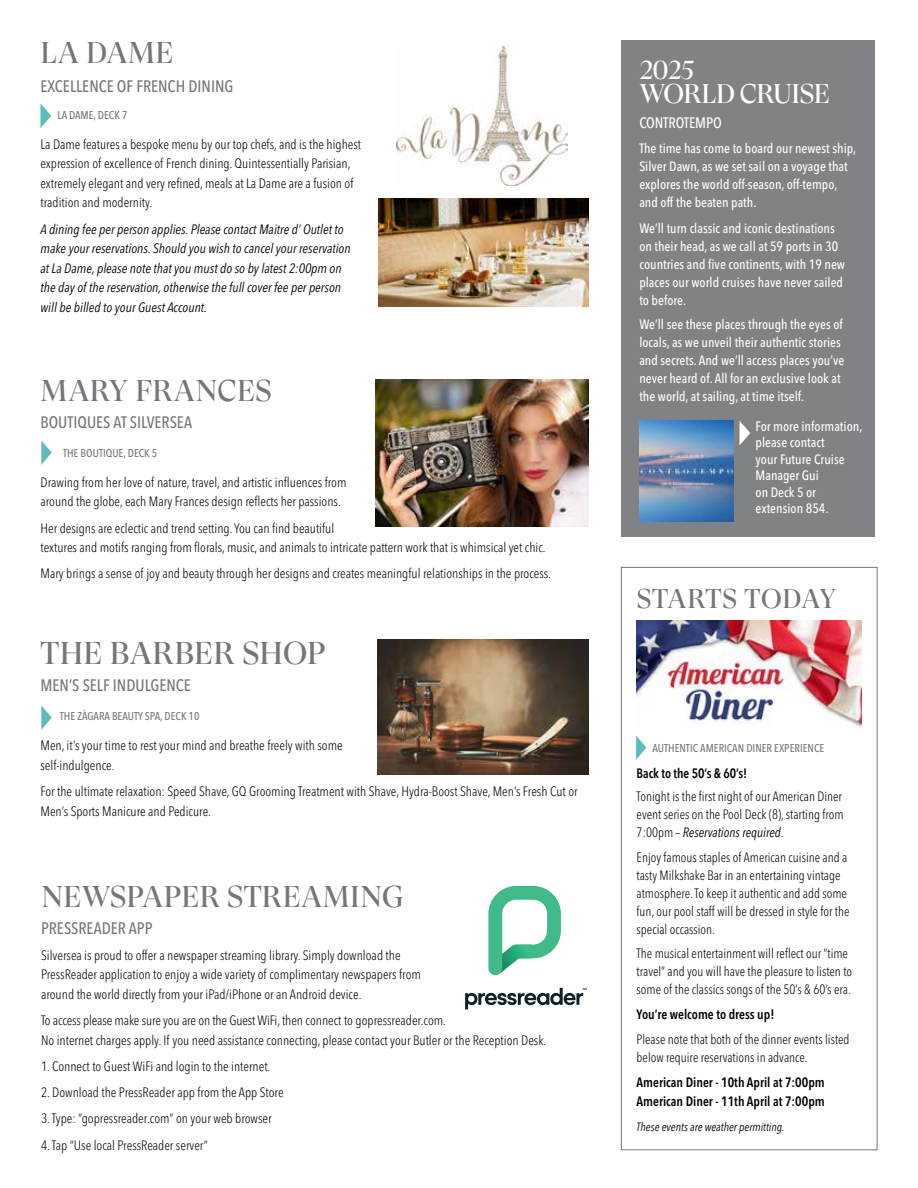
<style>
.page{position:relative;width:918px;height:1188px;background:#fff}
.page>*{position:absolute;margin:0;border:0;box-sizing:border-box;transform-origin:0 0}
.t1{font:31.5px "GT Super Display";letter-spacing:.01em;color:#73767b}
.t2{font:30px "GT Super Display";letter-spacing:.01em;color:#73767b}
.t3{font:27px/24.3px "GT Super Display";letter-spacing:-.025em;color:#fff}
.t4{font:27px "GT Super Display";letter-spacing:.015em;color:#73767b}
.t5{font:500 condensed 16.5px "Avenir Next LT Pro";color:#73767b}
.t6{font:500 condensed 15px "Avenir Next LT Pro";letter-spacing:-.01em;color:#fff}
.t7{font:300 condensed 13.5px/19.5px "Avenir Next LT Pro";color:#000}
.t8{font:500 condensed 13.5px/18px "Avenir Next LT Pro";color:#fff}
.t9{font:italic condensed 13.5px/19.5px "Avenir Next LT Pro";color:#000}
.t10{font:600 condensed 13.5px/18.8px "Avenir Next LT Pro";color:#000}
.t11{font:600 condensed 13.5px "Avenir Next LT Pro";color:#000;scale:.95 1}
.t12{font:italic condensed 12px "Avenir Next LT Pro";color:#000}
.t13{font:500 condensed 11.25px "Avenir Next LT Pro";color:#73767b}
.s1{font-weight:400;font-style:italic}
</style>
<div class="page">
<div style="left:621px;top:567px;width:257px;height:583px;border:1px solid #73767b"></div>
<img style="left:636px;top:620px;width:225px;height:108px">
<div style="left:621px;top:40px;width:254px;height:497px;background:#808285"></div>
<img style="left:639px;top:421px;width:95px;height:100px">
<svg style="left:739px;top:421px;width:11px;height:24px"></svg>
<img style="left:377px;top:640px;width:211px;height:134px">
<img style="left:376px;top:380px;width:212px;height:146px">
<img style="left:378px;top:198px;width:210px;height:108px">
<img style="left:396px;top:46px;width:171px;height:139px">
<svg style="left:40px;top:103px;width:11px;height:25px"></svg>
<svg style="left:465px;top:988px;width:122px;height:21px"></svg>
<svg style="left:488px;top:886px;width:73px;height:89px"></svg>
<img style="left:500px;top:945px;width:31px;height:29px">
<h2 class="t2" style="left:41px;top:37px;width:134px">LA DAME</h2>
<p class="t5" style="left:40px;top:76px;width:195px">EXCELLENCE OF FRENCH DINING</p>
<p class="t13" style="left:58px;top:108px;width:71px">LA DAME, DECK 7</p>
<p class="t7" style="left:40px;top:134px;width:322px">La Dame features a bespoke menu by our top chefs, and is the highest expression of excellence of French dining. Quintessentially Parisian, extremely elegant and very refined, meals at La Dame are a fusion of tradition and modernity.</p>
<p class="t9" style="left:40px;top:219px;width:312px">A dining fee per person applies. Please contact Maitre d’ Outlet to make your reservations. Should you wish to cancel your reservation at La Dame, please note that you must do so by latest 2:00pm on the day of the reservation, otherwise the full cover fee per person will be billed to your Guest Account.</p>
<h2 class="t2" style="left:41px;top:375px;width:233px">MARY FRANCES</h2>
<p class="t5" style="left:40px;top:412px;width:153px">BOUTIQUES AT SILVERSEA</p>
<p class="t13" style="left:63px;top:446px;width:96px">THE BOUTIQUE, DECK 5</p>
<p class="t7" style="left:40px;top:473px;width:308px">Drawing from her love of nature, travel, and artistic influences from around the globe, each Mary Frances design reflects her passions.</p>
<p class="t7" style="left:40px;top:518px;width:507px">Her designs are eclectic and trend setting. You can find beautiful<br>textures and motifs ranging from florals, music, and animals to intricate pattern work that is whimsical yet chic.</p>
<p class="t7" style="left:40px;top:564px;width:512px">Mary brings a sense of joy and beauty through her designs and creates meaningful relationships in the process.</p>
<h1 class="t1" style="left:41px;top:637px;width:286px">THE BARBER SHOP</h1>
<p class="t5" style="left:40px;top:676px;width:152px">MEN’S SELF INDULGENCE</p>
<p class="t13" style="left:60px;top:709px;width:141px">THE ZÀGARA BEAUTY SPA, DECK 10</p>
<p class="t7" style="left:40px;top:736px;width:304px">Men, it’s your time to rest your mind and breathe freely with some self-indulgence.</p>
<p class="t7" style="left:40px;top:782px;width:539px">For the ultimate relaxation: Speed Shave, GQ Grooming Treatment with Shave, Hydra-Boost Shave, Men’s Fresh Cut or<br>Men’s Sports Manicure and Pedicure.</p>
<h2 class="t2" style="left:41px;top:880px;width:365px">NEWSPAPER STREAMING</h2>
<p class="t5" style="left:41px;top:918px;width:113px">PRESSREADER APP</p>
<p class="t7" style="left:41px;top:945px;width:381px">Silversea is proud to offer a newspaper streaming library. Simply download the<br>PressReader application to enjoy a wide variety of complimentary newspapers from around the world directly from your iPad/iPhone or an Android device.</p>
<p class="t7" style="left:41px;top:1011px;width:507px">To access please make sure you are on the Guest WiFi, then connect to gopressreader.com.<br>No internet charges apply. If you need assistance connecting, please contact your Butler or the Reception Desk.</p>
<p class="t7" style="left:41px;top:1056px;width:231px">1. Connect to Guest WiFi and login to the internet.</p>
<p class="t7" style="left:41px;top:1083px;width:244px">2. Download the PressReader app from the App Store</p>
<p class="t7" style="left:41px;top:1109px;width:232px">3. Type: “gopressreader.com” on your web browser</p>
<p class="t7" style="left:41px;top:1135px;width:168px">4. Tap “Use local PressReader server”</p>
<h3 class="t3" style="left:639px;top:58px;width:192px">2025<br>WORLD CRUISE</h3>
<p class="t6" style="left:639px;top:114px;width:84px">CONTROTEMPO</p>
<p class="t8" style="left:639px;top:139px;width:218px">The time has come to board our newest ship, Silver Dawn, as we set sail on a voyage that explores the world off-season, off-tempo, and off the beaten path.</p>
<p class="t8" style="left:639px;top:219px;width:207px">We’ll turn classic and iconic destinations on their head, as we call at 59 ports in 30 countries and five continents, with 19 new places our world cruises have never sailed to before.</p>
<p class="t8" style="left:639px;top:316px;width:207px">We’ll see these places through the eyes of locals, as we unveil their authentic stories and secrets. And we’ll access places you’ve never heard of. All for an exclusive look at the world, at sailing, at time itself.</p>
<p class="t8" style="left:756px;top:418px;width:108px;line-height:16.5px">For more information, please contact<br>your Future Cruise<br>Manager Gui<br>on Deck 5 or extension 854.</p>
<h3 class="t4" style="left:637px;top:585px;width:201px">STARTS TODAY</h3>
<p class="t13" style="left:653px;top:741px;width:173px">AUTHENTIC AMERICAN DINER EXPERIENCE</p>
<p class="t11" style="left:637px;top:765px;width:118px">Back to the 50’s &amp; 60’s!</p>
<p class="t7" style="left:637px;top:787px;width:208px;line-height:18px;text-align:justify">Tonight is the first night of our American Diner event series on the Pool Deck (8), starting from 7:00pm – <span class="s1">Reservations required</span>.</p>
<p class="t7" style="left:637px;top:848px;width:214px;line-height:18px">Enjoy famous staples of American cuisine and a tasty Milkshake Bar in an entertaining vintage atmosphere. To keep it authentic and add some fun, our pool staff will be dressed in style for the special occassion.</p>
<p class="t7" style="left:637px;top:945px;width:217px;line-height:18px">The musical entertainment will reflect our “time travel” and you will have the pleasure to listen to some of the classics songs of the 50’s &amp; 60’s era.</p>
<p class="t10" style="left:637px;top:1005px;width:139px">You’re welcome to dress up!</p>
<p class="t7" style="left:637px;top:1030px;width:214px;line-height:18px">Please note that both of the dinner events listed below require reservations in advance.</p>
<p class="t10" style="left:637px;top:1073px;width:190px">American Diner - 10th April at 7:00pm<br>American Diner - 11th April at 7:00pm</p>
<p class="t12" style="left:637px;top:1120px;width:149px">These events are weather permitting.</p>
</div>
